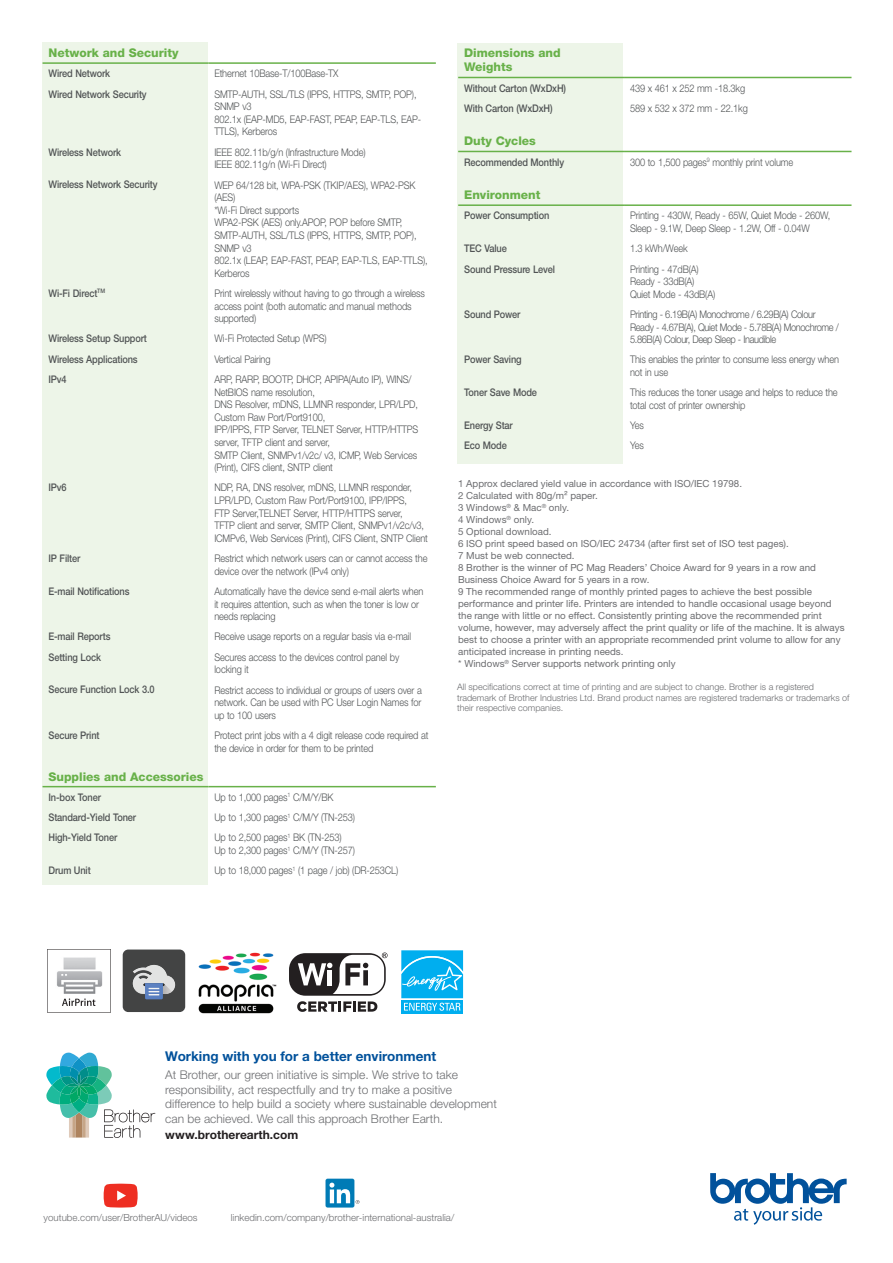
<style>
.page{position:relative;width:893px;height:1263px;background:#fff}
.page>*{position:absolute;margin:0;border:0;box-sizing:border-box;transform-origin:0 0}
.t1{font:700 13.5px "Helvetica Neue LTW1 G";color:#01519b}
.t2{font:300 12px/14.4px "Helvetica Neue LTW1 G";color:#6c6d70}
.t3{font:800 12px/14.4px "Helvetica Neue LT Std";color:#68b149}
.t4{font:700 12px "Helvetica Neue LTW1 G";color:#231f20}
.t5{font:300 10.5px/12.6px "Helvetica Neue";letter-spacing:-.015em;color:#515455;scale:.88 1}
.t6{font:500 10.5px "Helvetica Neue";letter-spacing:-.015em;color:#515455;scale:.88 1}
.t7{font:300 10.5px/12.6px "Helvetica Neue";letter-spacing:-.035em;color:#515455;scale:.88 1}
.t8{font:9.75px/12px "Helvetica Neue LTW1 G";color:#6c6d70}
.t9{font:300 9.75px "Helvetica Neue LTW1 G";color:#6c6d70}
.t10{font:300 9px/10.8px "Helvetica Neue LTW1 G";color:#6c6d70}
</style>
<div class="page">
<div style="left:43px;top:43px;width:165px;height:841px;background:#edf5e8"></div>
<div style="left:457px;top:43px;width:166px;height:420px;background:#edf5e8"></div>
<hr style="left:43px;top:62px;width:165px;height:2px;background:#68b149">
<hr style="left:208px;top:62px;width:228px;height:2px;background:#68b149">
<hr style="left:43px;top:786px;width:165px;height:1px;background:#68b149">
<hr style="left:208px;top:786px;width:228px;height:1px;background:#68b149">
<hr style="left:458px;top:77px;width:166px;height:1px;background:#68b149">
<hr style="left:624px;top:77px;width:227px;height:1px;background:#68b149">
<hr style="left:458px;top:151px;width:166px;height:1px;background:#68b149">
<hr style="left:624px;top:151px;width:227px;height:1px;background:#68b149">
<hr style="left:458px;top:204px;width:166px;height:2px;background:#68b149">
<hr style="left:624px;top:204px;width:227px;height:2px;background:#68b149">
<svg style="left:356px;top:1200px;width:3px;height:4px"></svg>
<div style="left:325px;top:1179px;width:29px;height:28px;background:#007bb6;border-radius:2px"></div>
<svg style="left:329px;top:1182px;width:21px;height:21px"></svg>
<svg style="left:104px;top:1184px;width:34px;height:23px"></svg>
<svg style="left:710px;top:1173px;width:137px;height:52px"></svg>
<svg style="left:46px;top:1052px;width:109px;height:86px"></svg>
<svg style="left:47px;top:949px;width:64px;height:64px"></svg>
<img style="left:56px;top:956px;width:47px;height:39px">
<div style="left:123px;top:949px;width:62px;height:63px;background:#434444;border-radius:6px"></div>
<svg style="left:133px;top:965px;width:43px;height:34px"></svg>
<img style="left:198px;top:952px;width:78px;height:62px">
<div style="left:289px;top:953px;width:97px;height:43px;background:#231f20;border-radius:16px"></div>
<svg style="left:298px;top:952px;width:90px;height:42px"></svg>
<svg style="left:297px;top:1001px;width:80px;height:11px"></svg>
<svg style="left:401px;top:950px;width:63px;height:64px;background:#30bdf1"></svg>
<p class="t3" style="left:49px;top:46px;width:132px">Network and Security</p>
<p class="t6" style="left:49px;top:67px;width:72px">Wired Network</p>
<p class="t5" style="left:214px;top:67px;width:143px">Ethernet 10Base-T/100Base-TX</p>
<p class="t6" style="left:49px;top:88px;width:113px">Wired Network Security</p>
<p class="t5" style="left:214px;top:87px;width:237px">SMTP-AUTH, SSL/TLS (IPPS, HTTPS, SMTP, POP),<br>SNMP v3<br>802.1x (EAP-MD5, EAP-FAST, PEAP, EAP-TLS, EAP-<br>TTLS), Kerberos</p>
<p class="t6" style="left:49px;top:146px;width:84px">Wireless Network</p>
<p class="t5" style="left:214px;top:145px;width:173px">IEEE 802.11b/g/n (Infrastructure Mode)<br>IEEE 802.11g/n (Wi-Fi Direct)</p>
<p class="t6" style="left:49px;top:178px;width:126px">Wireless Network Security</p>
<p class="t5" style="left:214px;top:178px;width:244px">WEP 64/128 bit, WPA-PSK (TKIP/AES), WPA2-PSK (AES)<br>*Wi-Fi Direct supports<br>WPA2-PSK (AES) only.APOP, POP before SMTP,<br>SMTP-AUTH, SSL/TLS (IPPS, HTTPS, SMTP, POP),<br>SNMP v3<br>802.1x (LEAP, EAP-FAST, PEAP, EAP-TLS, EAP-TTLS),<br>Kerberos</p>
<p class="t6" style="left:49px;top:287px;width:66px">Wi-Fi Direct<sup>TM</sup></p>
<p class="t5" style="left:214px;top:287px;width:241px">Print wirelessly without having to go through a wireless access point (both automatic and manual methods supported)</p>
<p class="t6" style="left:49px;top:332px;width:113px">Wireless Setup Support</p>
<p class="t5" style="left:214px;top:332px;width:129px">Wi-Fi Protected Setup (WPS)</p>
<p class="t6" style="left:49px;top:353px;width:103px">Wireless Applications</p>
<p class="t5" style="left:214px;top:352px;width:65px">Vertical Pairing</p>
<p class="t6" style="left:49px;top:373px;width:22px">IPv4</p>
<p class="t5" style="left:214px;top:373px;width:233px">ARP, RARP, BOOTP, DHCP, APIPA(Auto IP), WINS/ NetBIOS name resolution,<br>DNS Resolver, mDNS, LLMNR responder, LPR/LPD, Custom Raw Port/Port9100,<br>IPP/IPPS, FTP Server, TELNET Server, HTTP/HTTPS server, TFTP client and server,<br>SMTP Client, SNMPv1/v2c/ v3, ICMP, Web Services (Print), CIFS client, SNTP client</p>
<p class="t6" style="left:49px;top:481px;width:22px">IPv6</p>
<p class="t5" style="left:214px;top:481px;width:244px">NDP, RA, DNS resolver, mDNS, LLMNR responder, LPR/LPD, Custom Raw Port/Port9100, IPP/IPPS,<br>FTP Server,TELNET Server, HTTP/HTTPS server,<br>TFTP client and server, SMTP Client, SNMPv1/v2c/v3, ICMPv6, Web Services (Print), CIFS Client, SNTP Client</p>
<p class="t6" style="left:49px;top:552px;width:38px">IP Filter</p>
<p class="t5" style="left:214px;top:552px;width:244px">Restrict which network users can or cannot access the device over the network (IPv4 only)</p>
<p class="t6" style="left:49px;top:585px;width:94px">E-mail Notifications</p>
<p class="t5" style="left:214px;top:585px;width:239px">Automatically have the device send e-mail alerts when it requires attention, such as when the toner is low or needs replacing</p>
<p class="t6" style="left:49px;top:630px;width:72px">E-mail Reports</p>
<p class="t5" style="left:214px;top:630px;width:225px">Receive usage reports on a regular basis via e-mail</p>
<p class="t6" style="left:49px;top:651px;width:61px">Setting Lock</p>
<p class="t5" style="left:214px;top:650px;width:212px">Secures access to the devices control panel by locking it</p>
<p class="t6" style="left:49px;top:683px;width:122px">Secure Function Lock 3.0</p>
<p class="t5" style="left:214px;top:683px;width:237px;text-align:justify">Restrict access to individual or groups of users over a network. Can be used with PC User Login Names for up to 100 users</p>
<p class="t6" style="left:49px;top:729px;width:60px">Secure Print</p>
<p class="t5" style="left:214px;top:729px;width:245px">Protect print jobs with a 4 digit release code required at the device in order for them to be printed</p>
<p class="t3" style="left:49px;top:769px;width:156px">Supplies and Accessories</p>
<p class="t6" style="left:49px;top:791px;width:61px">In-box Toner</p>
<p class="t5" style="left:214px;top:791px;width:137px">Up to 1,000 pages<sup>1</sup> C/M/Y/BK</p>
<p class="t6" style="left:49px;top:811px;width:101px">Standard-Yield Toner</p>
<p class="t5" style="left:214px;top:811px;width:161px">Up to 1,300 pages<sup>1</sup> C/M/Y (TN-253)</p>
<p class="t6" style="left:49px;top:831px;width:80px">High-Yield Toner</p>
<p class="t5" style="left:214px;top:831px;width:161px">Up to 2,500 pages<sup>1</sup> BK (TN-253)<br>Up to 2,300 pages<sup>1</sup> C/M/Y (TN-257)</p>
<p class="t6" style="left:49px;top:864px;width:50px">Drum Unit</p>
<p class="t5" style="left:214px;top:864px;width:210px">Up to 18,000 pages<sup>1</sup> (1 page / job) (DR-253CL)</p>
<p class="t3" style="left:464px;top:46px;width:98px">Dimensions and<br>Weights</p>
<p class="t6" style="left:464px;top:82px;width:117px">Without Carton (WxDxH)</p>
<p class="t5" style="left:630px;top:81px;width:132px">439 x 461 x 252 mm -18.3kg</p>
<p class="t6" style="left:464px;top:102px;width:102px">With Carton (WxDxH)</p>
<p class="t5" style="left:630px;top:102px;width:135px">589 x 532 x 372 mm - 22.1kg</p>
<p class="t3" style="left:464px;top:134px;width:73px">Duty Cycles</p>
<p class="t6" style="left:464px;top:156px;width:115px">Recommended Monthly</p>
<p class="t5" style="left:630px;top:155px;width:187px">300 to 1,500 pages<sup>9</sup> monthly print volume</p>
<p class="t3" style="left:464px;top:188px;width:78px">Environment</p>
<p class="t6" style="left:464px;top:209px;width:98px">Power Consumption</p>
<p class="t5" style="left:630px;top:209px;width:229px">Printing - 430W, Ready - 65W, Quiet Mode - 260W,<br>Sleep - 9.1W, Deep Sleep - 1.2W, Off - 0.04W</p>
<p class="t6" style="left:464px;top:242px;width:50px">TEC Value</p>
<p class="t5" style="left:630px;top:242px;width:67px">1.3 kWh/Week</p>
<p class="t6" style="left:464px;top:262px;width:105px">Sound Pressure Level</p>
<p class="t5" style="left:630px;top:262px;width:98px">Printing - 47dB(A)<br>Ready - 33dB(A)<br>Quiet Mode - 43dB(A)</p>
<p class="t6" style="left:464px;top:308px;width:66px">Sound Power</p>
<p class="t7" style="left:630px;top:308px;width:239px">Printing - 6.19B(A) Monochrome / 6.29B(A) Colour<br>Ready - 4.67B(A), Quiet Mode - 5.78B(A) Monochrome /<br>5.86B(A) Colour, Deep Sleep - Inaudible</p>
<p class="t6" style="left:464px;top:353px;width:67px">Power Saving</p>
<p class="t5" style="left:630px;top:353px;width:239px">This enables the printer to consume less energy when not in use</p>
<p class="t6" style="left:464px;top:386px;width:84px">Toner Save Mode</p>
<p class="t5" style="left:630px;top:386px;width:237px">This reduces the toner usage and helps to reduce the total cost of printer ownership</p>
<p class="t6" style="left:464px;top:419px;width:57px">Energy Star</p>
<p class="t5" style="left:630px;top:419px;width:17px">Yes</p>
<p class="t6" style="left:464px;top:439px;width:50px">Eco Mode</p>
<p class="t5" style="left:630px;top:439px;width:17px">Yes</p>
<p class="t8" style="left:458px;top:477px;width:388px">1 Approx declared yield value in accordance with ISO/IEC 19798.<br>2 Calculated with 80g/m² paper.<br>3 Windows<sup>®</sup> &amp; Mac<sup>®</sup> only.<br>4 Windows<sup>®</sup> only.<br>5 Optional download.<br>6 ISO print speed based on ISO/IEC 24734 (after first set of ISO test pages).<br>7 Must be web connected.<br>8 Brother is the winner of PC Mag Readers’ Choice Award for 9 years in a row and Business Choice Award for 5 years in a row.<br>9 The recommended range of monthly printed pages to achieve the best possible performance and printer life. Printers are intended to handle occasional usage beyond the range with little or no effect. Consistently printing above the recommended print volume, however, may adversely affect the print quality or life of the machine. It is always best to choose a printer with an appropriate recommended print volume to allow for any anticipated increase in printing needs.<br>* Windows<sup>®</sup> Server supports network printing only</p>
<p class="t10" style="left:457px;top:681px;width:394px">All specifications correct at time of printing and are subject to change. Brother is a registered trademark of Brother Industries Ltd. Brand product names are registered trademarks or trademarks of their respective companies.</p>
<p class="t1" style="left:165px;top:1048px;width:272px">Working with you for a better environment</p>
<p class="t2" style="left:165px;top:1068px;width:333px">At Brother, our green initiative is simple. We strive to take responsibility, act respectfully and try to make a positive difference to help build a society where sustainable development can be achieved. We call this approach Brother Earth.</p>
<p class="t4" style="left:165px;top:1127px;width:134px">www.brotherearth.com</p>
<p class="t9" style="left:44px;top:1212px;width:155px">youtube.com/user/BrotherAU/videos</p>
<p class="t9" style="left:231px;top:1212px;width:225px">linkedin.com/company/brother-international-australia/</p>
</div>
